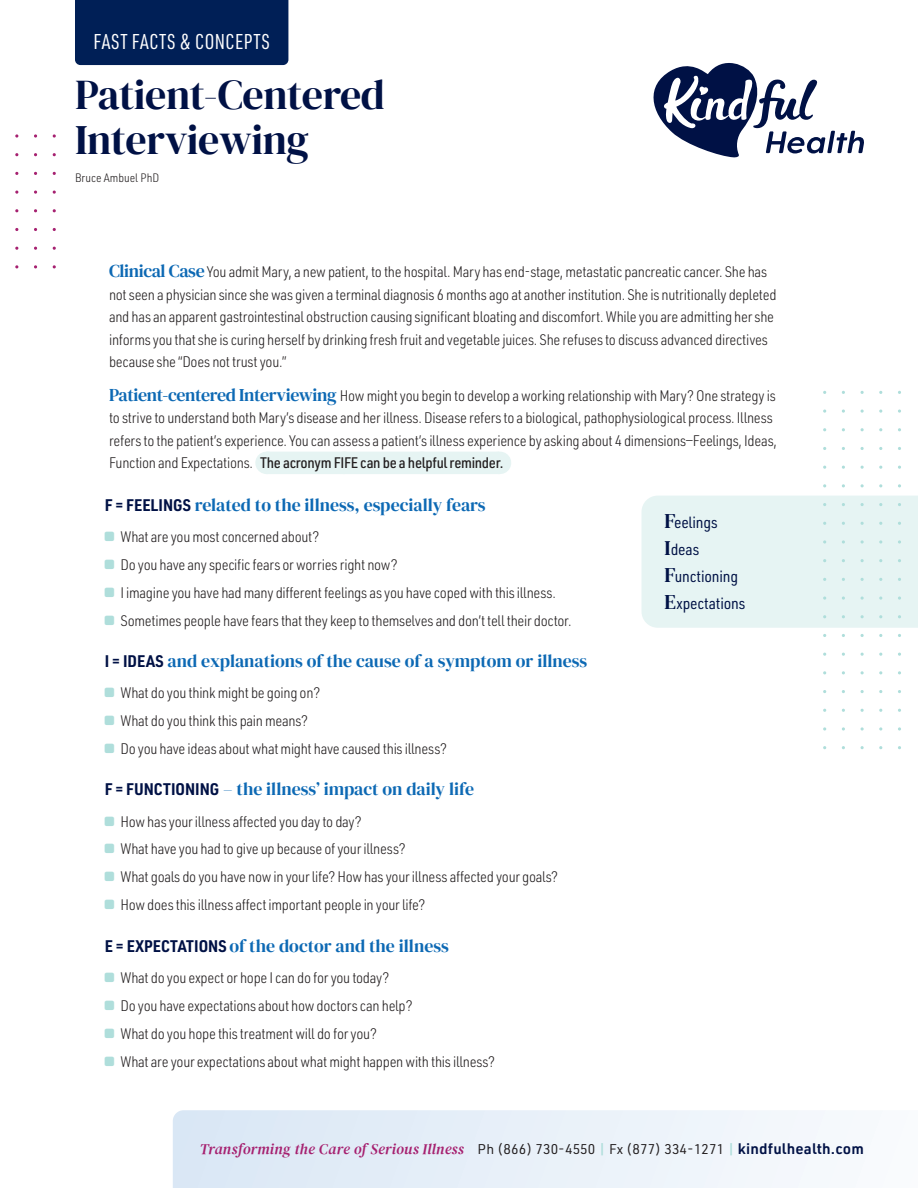
<style>
.page{position:relative;width:918px;height:1188px;background:#fff}
.page>*{position:absolute;margin:0;border:0;box-sizing:border-box;transform-origin:0 0}
.h1-page_title{font:42px/45px "DM Serif Display";letter-spacing:-.01em;color:#001145}
.t1{font:21px "URWDIN Cond";letter-spacing:.03em;color:#fff}
.h4-12_15_FF_No_Inden{font:18px "DM Serif Display";color:#0d69b4}
.KONSIDER{font:15.9px "URWDIN Semi Cond";letter-spacing:-.01em;color:#001145}
.p-10_15__1_SA_-_FF{font:300 15px/22.5px "URWDIN Semi Cond";letter-spacing:-.02em;color:#231f20}
.t2{font:italic 15px "DM Serif Text";letter-spacing:.02em;color:#a62170}
.p-8_11_semi-cond{font:300 12px "URWDIN Semi Cond";color:#231f20}
.s1{font-family:"DM Serif Text";font-weight:400;font-size:18px;color:#0d69b4}
.s2{font-weight:500}
.s3{font-family:"URWDIN Semi Cond";font-weight:700;font-size:16.5px;color:#001145}
.s4{font-family:"DM Serif Text";font-size:20.85px}
.s5{font-family:"URWDIN";font-style:normal;font-size:13.8px;color:#231f20}
.s6{font-family:"URWDIN";font-weight:600;font-style:normal;font-size:13.8px;color:#afdedb}
.s7{font-family:"URWDIN";font-weight:600;font-style:normal;color:#001145}
</style>
<div class="page">
<div style="left:267px;top:452px;width:232px;height:22px;background:#e6f4f3"></div>
<svg style="left:499px;top:452px;width:1px;height:22px"></svg>
<svg style="left:173px;top:1110px;width:652px;height:78px"></svg>
<svg style="left:654px;top:63px;width:210px;height:94px"></svg>
<svg style="left:15px;top:134px;width:3px;height:4px"></svg>
<svg style="left:34px;top:134px;width:3px;height:4px"></svg>
<svg style="left:53px;top:134px;width:3px;height:4px"></svg>
<div style="left:642px;top:496px;width:276px;height:132px;background:#e6f4f3"></div>
<svg style="left:842px;top:727px;width:3px;height:4px"></svg>
<svg style="left:898px;top:727px;width:3px;height:4px"></svg>
<div style="left:75px;top:0;width:213px;height:65px;background:#001f56"></div>
<h2 class="t1" style="left:94px;top:28px;width:178px">FAST FACTS &amp; CONCEPTS</h2>
<p class="h1-page_title" style="left:75px;top:73px;width:312px">Patient-Centered<br>Interviewing</p>
<p class="p-8_11_semi-cond" style="left:75px;top:170px;width:86px">Bruce Ambuel PhD</p>
<p class="p-10_15__1_SA_-_FF" style="left:109px;top:260px;width:669px"><span class="s1">Clinical Case</span> You admit Mary, a new patient, to the hospital. Mary has end-stage, metastatic pancreatic cancer. She has not seen a physician since she was given a terminal diagnosis 6 months ago at another institution. She is nutritionally depleted and has an apparent gastrointestinal obstruction causing significant bloating and discomfort. While you are admitting her she informs you that she is curing herself by drinking fresh fruit and vegetable juices. She refuses to discuss advanced directives because she “Does not trust you.”</p>
<p class="p-10_15__1_SA_-_FF" style="left:109px;top:384px;width:669px"><span class="s1">Patient-centered Interviewing</span> How might you begin to develop a working relationship with Mary? One strategy is to strive to understand both Mary’s disease and her illness. Disease refers to a biological, pathophysiological process. Illness refers to the patient’s experience. You can assess a patient’s illness experience by asking about 4 dimensions—Feelings, Ideas, Function and Expectations. <span class="s2">The acronym FIFE can be a helpful reminder.</span></p>
<p class="h4-12_15_FF_No_Inden" style="left:105px;top:494px;width:382px"><span class="s3">F = FEELINGS</span> related to the illness, especially fears</p>
<p class="p-10_15__1_SA_-_FF" style="left:121px;top:525px;width:200px">What are you most concerned about?</p>
<p class="p-10_15__1_SA_-_FF" style="left:121px;top:553px;width:279px">Do you have any specific fears or worries right now?</p>
<p class="p-10_15__1_SA_-_FF" style="left:121px;top:581px;width:437px">I imagine you have had many different feelings as you have coped with this illness.</p>
<p class="p-10_15__1_SA_-_FF" style="left:121px;top:609px;width:452px">Sometimes people have fears that they keep to themselves and don’t tell their doctor.</p>
<p class="h4-12_15_FF_No_Inden" style="left:105px;top:651px;width:484px"><span class="s3">I = IDEAS</span> and explanations of the cause of a symptom or illness</p>
<p class="p-10_15__1_SA_-_FF" style="left:121px;top:681px;width:202px">What do you think might be going on?</p>
<p class="p-10_15__1_SA_-_FF" style="left:121px;top:709px;width:189px">What do you think this pain means?</p>
<p class="p-10_15__1_SA_-_FF" style="left:121px;top:737px;width:328px">Do you have ideas about what might have caused this illness?</p>
<p class="h4-12_15_FF_No_Inden" style="left:105px;top:779px;width:371px"><span class="s3">F = FUNCTIONING</span> – the illness’ impact on daily life</p>
<p class="p-10_15__1_SA_-_FF" style="left:121px;top:810px;width:243px">How has your illness affected you day to day?</p>
<p class="p-10_15__1_SA_-_FF" style="left:121px;top:837px;width:287px">What have you had to give up because of your illness?</p>
<p class="p-10_15__1_SA_-_FF" style="left:121px;top:865px;width:439px">What goals do you have now in your life? How has your illness affected your goals?</p>
<p class="p-10_15__1_SA_-_FF" style="left:121px;top:893px;width:307px">How does this illness affect important people in your life?</p>
<p class="h4-12_15_FF_No_Inden" style="left:105px;top:935px;width:346px"><span class="s3">E = EXPECTATIONS</span> of the doctor and the illness</p>
<p class="p-10_15__1_SA_-_FF" style="left:121px;top:966px;width:271px">What do you expect or hope I can do for you today?</p>
<p class="p-10_15__1_SA_-_FF" style="left:121px;top:994px;width:294px">Do you have expectations about how doctors can help?</p>
<p class="p-10_15__1_SA_-_FF" style="left:121px;top:1022px;width:258px">What do you hope this treatment will do for you?</p>
<p class="p-10_15__1_SA_-_FF" style="left:121px;top:1050px;width:376px">What are your expectations about what might happen with this illness?</p>
<p class="KONSIDER" style="left:664px;top:512px;width:55px"><span class="s4">F</span>eelings</p>
<p class="KONSIDER" style="left:664px;top:539px;width:37px"><span class="s4">I</span>deas</p>
<p class="KONSIDER" style="left:664px;top:566px;width:75px"><span class="s4">F</span>unctioning</p>
<p class="KONSIDER" style="left:664px;top:593px;width:82px"><span class="s4">E</span>xpectations</p>
<p class="t2" style="left:200px;top:1140px;width:666px">Transforming the Care of Serious Illness <span class="s5">Ph (866) 730-4550</span> <span class="s6">|</span> <span class="s5">Fx (877) 334-1271</span> <span class="s6">|</span> <span class="s7">kindfulhealth.com</span></p>
</div>
